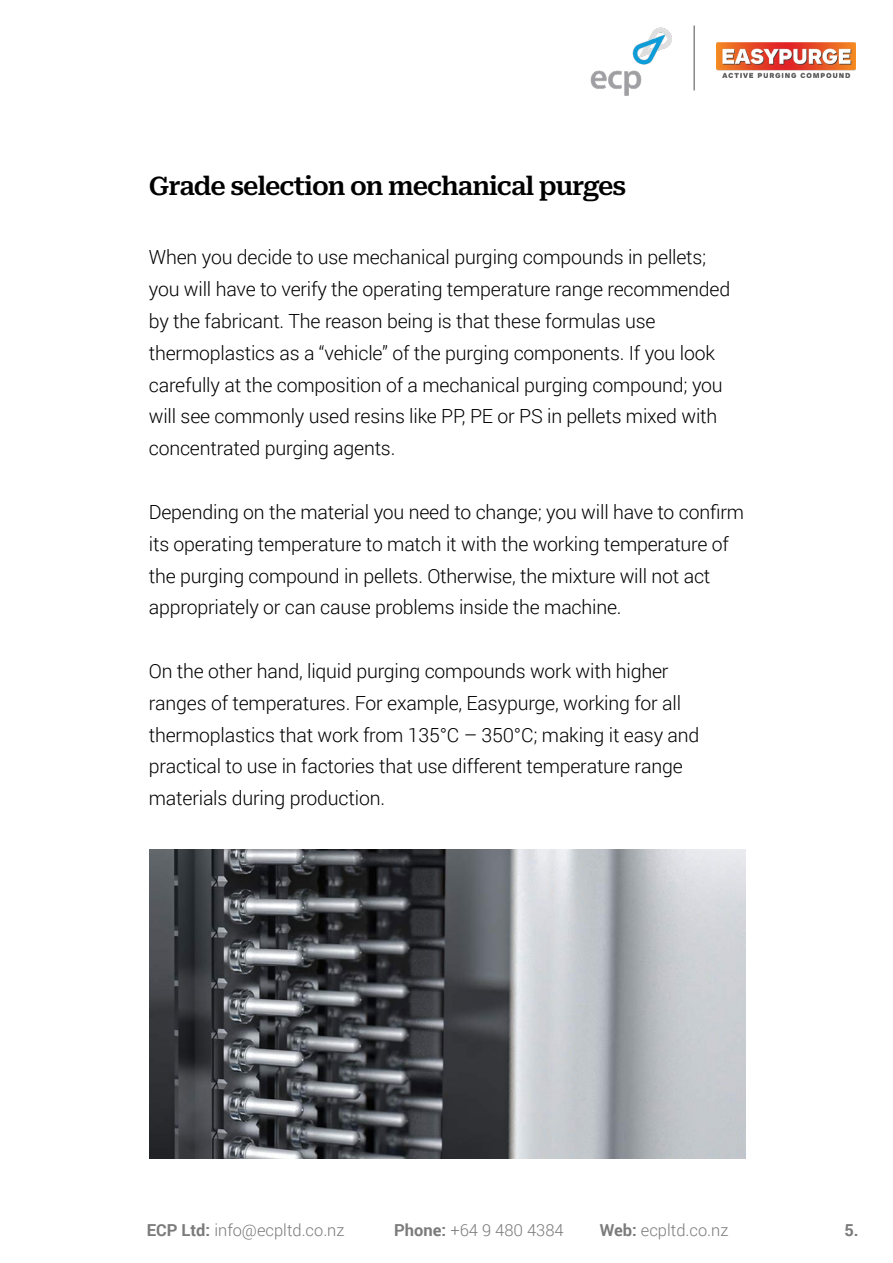
<style>
.page{position:relative;width:893px;height:1263px;background:#fff}
.page>*{position:absolute;margin:0;border:0;box-sizing:border-box;transform-origin:0 0}
.t1{font:600 25.5px "Roboto Serif";letter-spacing:-.04em;color:#000}
.t2{font:300 19.5px/31.8px "Roboto";letter-spacing:-.01em;color:#000}
.t3{font:300 16.5px "Roboto";color:#7c7b7b}
.t4{font:700 16.5px "Roboto";color:#7c7b7b}
.s1{font-weight:700}
</style>
<div class="page">
<img style="left:590px;top:27px;width:82px;height:69px">
<img style="left:717px;top:43px;width:138px;height:34px">
<hr style="left:694px;top:26px;width:1px;height:64px;background:#575756">
<img style="left:149px;top:849px;width:596px;height:309px">
<h1 class="t1" style="left:149px;top:165px;width:479px">Grade selection on mechanical purges</h1>
<p class="t2" style="left:149px;top:241px;width:583px">When you decide to use mechanical purging compounds in pellets; you will have to verify the operating temperature range recommended by the fabricant. The reason being is that these formulas use thermoplastics as a “vehicle” of the purging components. If you look carefully at the composition of a mechanical purging compound; you will see commonly used resins like PP, PE or PS in pellets mixed with concentrated purging agents.</p>
<p class="t2" style="left:149px;top:495px;width:597px">Depending on the material you need to change; you will have to confirm its operating temperature to match it with the working temperature of the purging compound in pellets. Otherwise, the mixture will not act appropriately or can cause problems inside the machine.</p>
<p class="t2" style="left:149px;top:654px;width:552px">On the other hand, liquid purging compounds work with higher ranges of temperatures. For example, Easypurge, working for all thermoplastics that work from 135°C – 350°C; making it easy and practical to use in factories that use different temperature range materials during production.</p>
<p class="t3" style="left:147px;top:1218px;width:199px"><span class="s1">ECP Ltd:</span> info@ecpltd.co.nz</p>
<p class="t3" style="left:394px;top:1218px;width:171px"><span class="s1">Phone:</span> +64 9 480 4384</p>
<p class="t3" style="left:600px;top:1218px;width:130px"><span class="s1">Web:</span> ecpltd.co.nz</p>
<p class="t4" style="left:844px;top:1218px;width:16px">5.</p>
</div>
